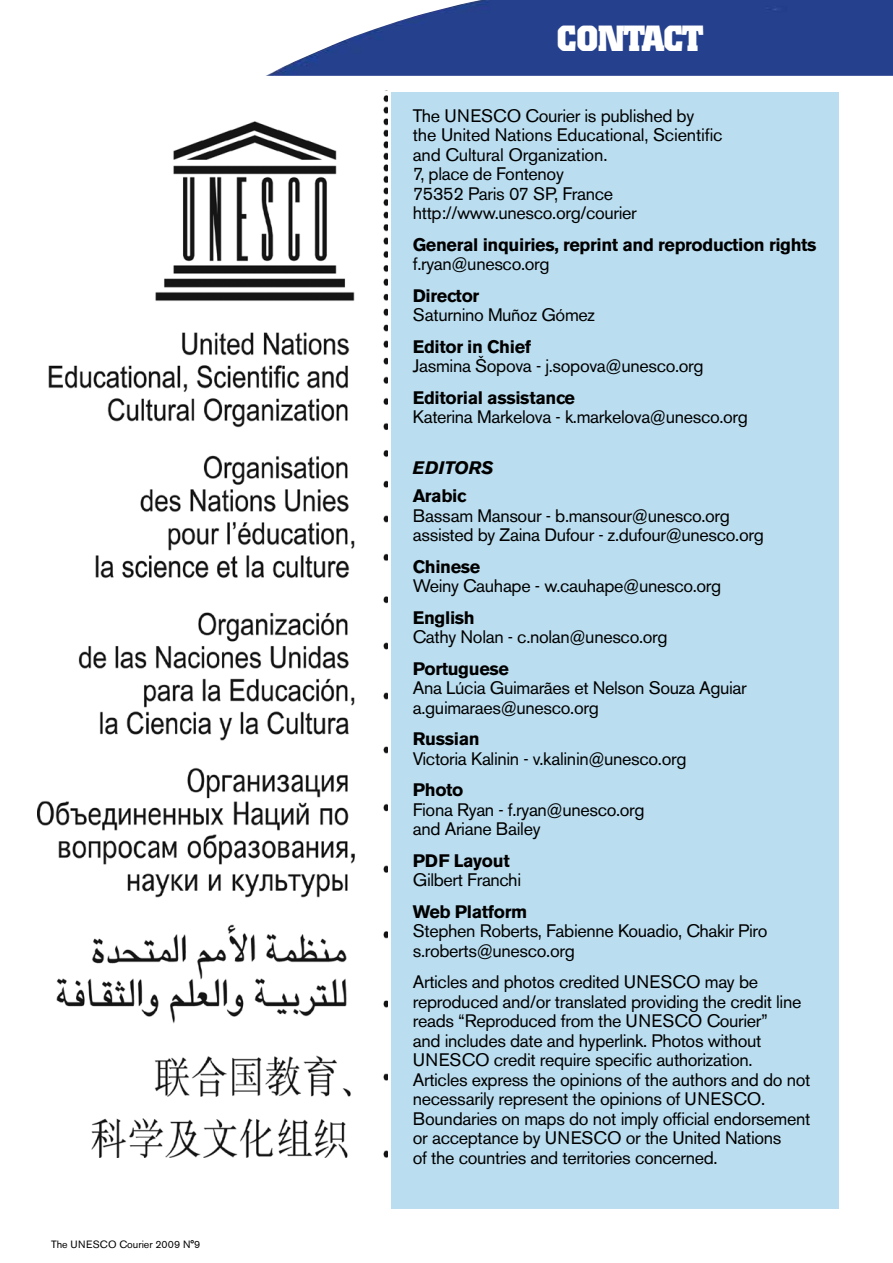
<style>
.page{position:relative;width:893px;height:1263px;background:#fff}
.page>*{position:absolute;margin:0;border:0;box-sizing:border-box;transform-origin:0 0}
.t1{font:700 36px "Colossalis";color:#fff}
.t2{font:18px/19.5px "Akzidenz Grotesk BE";letter-spacing:-.02em;color:#000}
.t3{font:700 18px "Akzidenz Grotesk BE";letter-spacing:-.02em;color:#000}
.t4{font:italic 700 18px "Akzidenz Grotesk BE";color:#000}
.t5{font:10.5px "Akzidenz Grotesk BE";color:#000}
</style>
<div class="page">
<img style="left:266px;top:0;width:627px;height:76px">
<img style="left:38px;top:90px;width:350px;height:1068px">
<div style="left:392px;top:92px;width:447px;height:1117px;background:#baddef"></div>
<p class="t5" style="left:51px;top:1238px;width:150px">The UNESCO Courier 2009 N°9</p>
<h1 class="t1" style="left:556px;top:17px;width:22px">CONTACT</h1>
<p class="t2" style="left:413px;top:106px;width:311px">The UNESCO Courier is published by<br>the United Nations Educational, Scientific and Cultural Organization.<br>7, place de Fontenoy<br>75352 Paris 07 SP, France http://www.unesco.org/courier</p>
<p class="t3" style="left:413px;top:234px;width:405px">General inquiries, reprint and reproduction rights</p>
<p class="t2" style="left:413px;top:254px;width:138px">f.ryan@unesco.org</p>
<p class="t3" style="left:413px;top:285px;width:68px">Director</p>
<p class="t2" style="left:413px;top:305px;width:184px">Saturnino Muñoz Gómez</p>
<p class="t3" style="left:413px;top:336px;width:120px">Editor in Chief</p>
<p class="t2" style="left:413px;top:356px;width:292px">Jasmina Šopova - j.sopova@unesco.org</p>
<p class="t3" style="left:413px;top:387px;width:164px">Editorial assistance</p>
<p class="t2" style="left:413px;top:407px;width:337px">Katerina Markelova - k.markelova@unesco.org</p>
<p class="t4" style="left:413px;top:457px;width:25px">EDITORS</p>
<p class="t3" style="left:413px;top:486px;width:55px">Arabic</p>
<p class="t2" style="left:413px;top:506px;width:352px">Bassam Mansour - b.mansour@unesco.org assisted by Zaina Dufour - z.dufour@unesco.org</p>
<p class="t3" style="left:413px;top:556px;width:69px">Chinese</p>
<p class="t2" style="left:413px;top:576px;width:310px">Weiny Cauhape - w.cauhape@unesco.org</p>
<p class="t3" style="left:413px;top:607px;width:63px">English</p>
<p class="t2" style="left:413px;top:627px;width:256px">Cathy Nolan - c.nolan@unesco.org</p>
<p class="t3" style="left:413px;top:658px;width:98px">Portuguese</p>
<p class="t2" style="left:413px;top:678px;width:336px">Ana Lúcia Guimarães et Nelson Souza Aguiar a.guimaraes@unesco.org</p>
<p class="t3" style="left:413px;top:729px;width:68px">Russian</p>
<p class="t2" style="left:413px;top:749px;width:275px">Victoria Kalinin - v.kalinin@unesco.org</p>
<p class="t3" style="left:413px;top:780px;width:52px">Photo</p>
<p class="t2" style="left:413px;top:800px;width:233px">Fiona Ryan - f.ryan@unesco.org and Ariane Bailey</p>
<p class="t3" style="left:413px;top:850px;width:98px">PD F Layout</p>
<p class="t2" style="left:413px;top:870px;width:110px">Gilbert Franchi</p>
<p class="t3" style="left:413px;top:901px;width:116px">Web Platform</p>
<p class="t2" style="left:413px;top:921px;width:356px">Stephen Roberts, Fabienne Kouadio, Chakir Piro s.roberts@unesco.org</p>
<p class="t2" style="left:413px;top:972px;width:399px">Articles and photos credited UNESCO may be reproduced and/or translated providing the credit line reads “Reproduced from the UNESCO Courier”<br>and includes date and hyperlink. Photos without UNESCO credit require specific authorization.<br>Articles express the opinions of the authors and do not necessarily represent the opinions of UNESCO.<br>Boundaries on maps do not imply official endorsement or acceptance by UNESCO or the United Nations<br>of the countries and territories concerned.</p>
</div>
